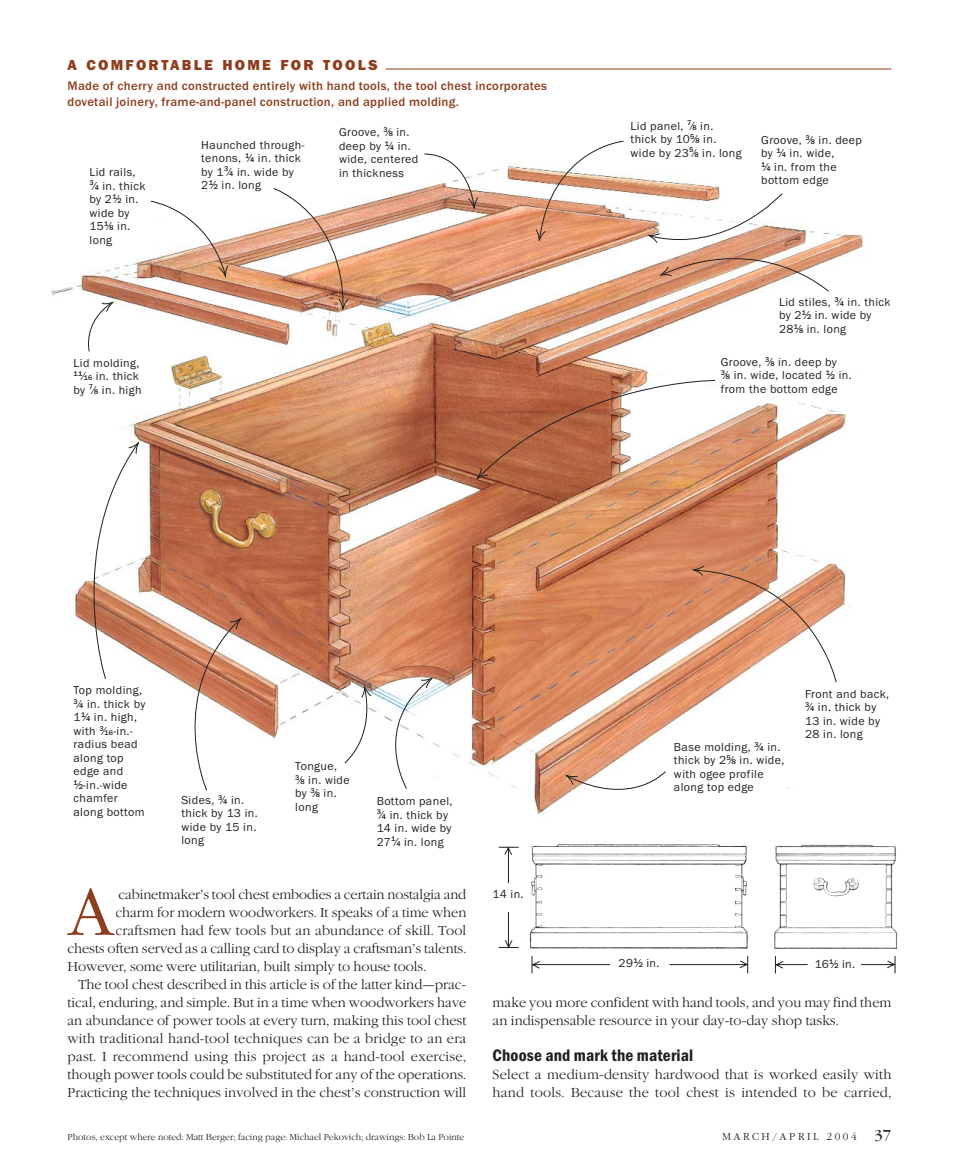
<style>
.page{position:relative;width:959px;height:1175px;background:#fff}
.page>*{position:absolute;margin:0;border:0;box-sizing:border-box;transform-origin:0 0}
.t1{font:68.7px "L Garamond";color:#8d3e1e}
.t2{font:600 condensed 17.25px "Franklin Gothic Itc T";letter-spacing:.01em;color:#231f20}
.t3{font:800 15px "Franklin Gothic Itc T";letter-spacing:.15em;color:#8d3e1e}
.t4{font:13.5px/18px "L Garamond";color:#231f20}
.t5{font:500 12.75px/16.5px "Franklin Gothic Itc T";letter-spacing:.025em;color:#8d3e1e}
.t6{font:12px/13.5px "Franklin Gothic Itc T";letter-spacing:.035em;color:#231f20}
.t7{font:10.5px "L Garamond";letter-spacing:.25em;color:#231f20}
.t8{font:9px "L Garamond";color:#231f20}
.s1{font-weight:500;font-size:7.2px}
.s2{font-family:"Garamond";font-size:15px}
</style>
<div class="page">
<img style="left:556px;top:844px;width:342px;height:120px">
<img style="left:51px;top:166px;width:813px;height:648px">
<svg style="left:82px;top:301px;width:33px;height:51px"></svg>
<img style="left:150px;top:200px;width:79px;height:79px">
<img style="left:273px;top:188px;width:76px;height:123px">
<svg style="left:424px;top:153px;width:55px;height:58px"></svg>
<svg style="left:535px;top:140px;width:89px;height:103px"></svg>
<svg style="left:646px;top:193px;width:183px;height:99px"></svg>
<svg style="left:475px;top:380px;width:241px;height:100px"></svg>
<svg style="left:690px;top:565px;width:146px;height:118px"></svg>
<svg style="left:564px;top:770px;width:102px;height:38px"></svg>
<svg style="left:344px;top:676px;width:90px;height:113px"></svg>
<svg style="left:165px;top:617px;width:78px;height:174px"></svg>
<svg style="left:68px;top:440px;width:72px;height:239px"></svg>
<svg style="left:498px;top:846px;width:397px;height:128px"></svg>
<hr style="left:386px;top:69px;width:505px;height:1px;background:#8d3e1e">
<p class="t3" style="left:68px;top:60px;width:311px">A COMFORTABLE HOME FOR TOOLS</p>
<p class="t5" style="left:68px;top:78px;width:481px">Made of cherry and constructed entirely with hand tools, the tool chest incorporates dovetail joinery, frame-and-panel construction, and applied molding.</p>
<p class="t6" style="left:339px;top:127px;width:81px">Groove, <sup>3</sup>⁄<span class="s1">8</span> in. deep by <sup>1</sup>⁄<span class="s1">4</span> in. wide, centered</p>
<p class="t6" style="left:201px;top:139px;width:105px">Haunched through&shy;tenons, <sup>1</sup>⁄<span class="s1">4</span> in. thick by 1<sup>3</sup>⁄<span class="s1">4</span> in. wide by<br>2<sup>1</sup>⁄<span class="s1">2</span> in. long</p>
<p class="t6" style="left:89px;top:166px;width:48px">Lid rails,</p>
<p class="t6" style="left:339px;top:167px;width:67px">in thickness</p>
<p class="t6" style="left:89px;top:180px;width:57px"><sup>3</sup>⁄<span class="s1">4</span> in. thick by 2<sup>1</sup>⁄<span class="s1">2</span> in. wide by<br>15<sup>1</sup>⁄<span class="s1">8</span> in. long</p>
<p class="t6" style="left:73px;top:357px;width:70px">Lid molding,<br><sup>11</sup>⁄<span class="s1">16</span> in. thick by <sup>7</sup>⁄<span class="s1">8</span> in. high</p>
<p class="t6" style="left:630px;top:120px;width:113px">Lid panel, <sup>7</sup>⁄<span class="s1">8</span> in. thick by 10<sup>5</sup>⁄<span class="s1">8</span> in. wide by 23<sup>5</sup>⁄<span class="s1">8</span> in. long</p>
<p class="t6" style="left:761px;top:134px;width:102px">Groove, <sup>3</sup>⁄<span class="s1">8</span> in. deep by <sup>1</sup>⁄<span class="s1">4</span> in. wide,<br><sup>1</sup>⁄<span class="s1">4</span> in. from the bottom edge</p>
<p class="t6" style="left:779px;top:296px;width:113px">Lid stiles, <sup>3</sup>⁄<span class="s1">4</span> in. thick by 2<sup>1</sup>⁄<span class="s1">2</span> in. wide by<br>28<sup>1</sup>⁄<span class="s1">8</span> in. long</p>
<p class="t6" style="left:720px;top:356px;width:132px">Groove, <sup>3</sup>⁄<span class="s1">8</span> in. deep by<br><sup>3</sup>⁄<span class="s1">8</span> in. wide, located <sup>1</sup>⁄<span class="s1">2</span> in. from the bottom edge</p>
<p class="t6" style="left:73px;top:685px;width:73px">Top molding,<br><sup>3</sup>⁄<span class="s1">4</span> in. thick by<br>1<sup>1</sup>⁄<span class="s1">4</span> in. high, with <sup>3</sup>⁄<span class="s1">16</span>-in.- radius bead along top edge and<br><sup>1</sup>⁄<span class="s1">2</span>-in.-wide chamfer along bottom</p>
<p class="t6" style="left:295px;top:760px;width:56px">Tongue,<br><sup>3</sup>⁄<span class="s1">8</span> in. wide by <sup>3</sup>⁄<span class="s1">8</span> in. long</p>
<p class="t6" style="left:181px;top:794px;width:78px">Sides, <sup>3</sup>⁄<span class="s1">4</span> in. thick by 13 in. wide by 15 in. long</p>
<p class="t6" style="left:376px;top:795px;width:77px">Bottom panel,<br><sup>3</sup>⁄<span class="s1">4</span> in. thick by<br>14 in. wide by<br>27<sup>1</sup>⁄<span class="s1">4</span> in. long</p>
<p class="t6" style="left:674px;top:741px;width:112px">Base molding, <sup>3</sup>⁄<span class="s1">4</span> in. thick by 2<sup>5</sup>⁄<span class="s1">8</span> in. wide, with ogee profile along top edge</p>
<p class="t6" style="left:805px;top:688px;width:86px">Front and back,<br><sup>3</sup>⁄<span class="s1">4</span> in. thick by<br>13 in. wide by<br>28 in. long</p>
<h1 class="t1" style="left:67px;top:881px;width:48px">A</h1>
<p class="t4" style="left:118px;top:886px;width:349px">cabinetmaker’s tool chest embodies a certain nostalgia and</p>
<p class="t4" style="left:116px;top:904px;width:352px">charm for modern woodworkers. It speaks of a time when</p>
<p class="t4" style="left:116px;top:922px;width:352px">craftsmen had few tools but an abundance of skill. Tool</p>
<p class="t4" style="left:67px;top:940px;width:400px">chests often served as a calling card to display a craftsman’s talents.</p>
<p class="t4" style="left:67px;top:958px;width:360px">However, some were utilitarian, built simply to house tools.</p>
<p class="t4" style="left:78px;top:976px;width:390px">The tool chest described in this article is of the latter kind—prac-</p>
<p class="t4" style="left:67px;top:994px;width:400px">tical, enduring, and simple. But in a time when woodworkers have</p>
<p class="t4" style="left:67px;top:1012px;width:400px">an abundance of power tools at every turn, making this tool chest</p>
<p class="t4" style="left:67px;top:1030px;width:400px">with traditional hand-tool techniques can be a bridge to an era</p>
<p class="t4" style="left:67px;top:1048px;width:400px">past. I recommend using this project as a hand-tool exercise,</p>
<p class="t4" style="left:67px;top:1066px;width:400px">though power tools could be substituted for any of the operations.</p>
<p class="t4" style="left:67px;top:1084px;width:400px">Practicing the techniques involved in the chest’s construction will</p>
<p class="t6" style="left:492px;top:888px;width:32px">14 in.</p>
<p class="t6" style="left:618px;top:957px;width:42px">29<sup>1</sup>⁄<span class="s1">2</span> in.</p>
<p class="t6" style="left:815px;top:958px;width:42px">16<sup>1</sup>⁄<span class="s1">2</span> in.</p>
<p class="t4" style="left:492px;top:994px;width:400px">make you more confident with hand tools, and you may find them an indispensable resource in your day-to-day shop tasks.</p>
<p class="t2" style="left:492px;top:1049px;width:202px">Choose and mark the material</p>
<p class="t4" style="left:492px;top:1066px;width:400px">Select a medium-density hardwood that is worked easily with hand tools. Because the tool chest is intended to be carried,</p>
<p class="t8" style="left:68px;top:1132px;width:398px">Photos, except where noted: Matt Berger; facing page: Michael Pekovich; drawings: Bob La Pointe</p>
<p class="t7" style="left:722px;top:1131px;width:171px">MARCH/APRIL 2004 <span class="s2">37</span></p>
</div>
